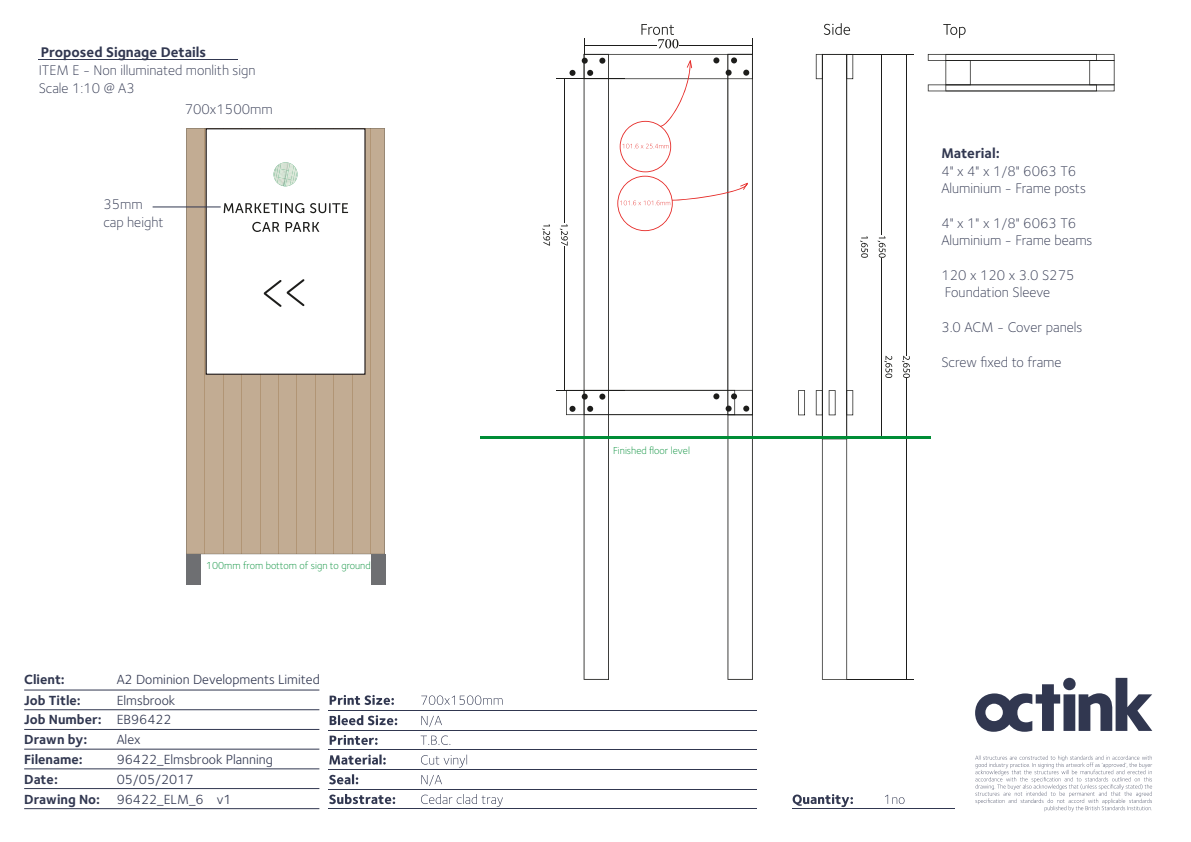
<style>
.page{position:relative;width:1191px;height:842px;background:#fff}
.page>*{position:absolute;margin:0;border:0;box-sizing:border-box;transform-origin:0 0}
.t1{font:300 14.5px/17.3px "Foundry Sterling";color:#313750}
.t2{font:700 14.5px "Foundry Sterling";color:#313750}
.t3{font:13.7px/20.1px "Foundry Sterling";color:#313750}
.t4{font:700 13.7px/19.7px "Foundry Sterling";color:#313750}
.t5{font:300 10.5px "Foundry Sterling";color:#008d36}
.s1{font-weight:400}
.s2{font-weight:700}
</style>
<div class="page">
<hr style="left:329px;top:710px;width:428px;height:1px;background:#313750">
<hr style="left:329px;top:730px;width:428px;height:1px;background:#313750">
<hr style="left:329px;top:749px;width:428px;height:1px;background:#313750">
<hr style="left:329px;top:769px;width:428px;height:1px;background:#313750">
<hr style="left:329px;top:789px;width:428px;height:1px;background:#313750">
<hr style="left:329px;top:809px;width:428px;height:1px;background:#313750">
<svg style="left:330px;top:695px;width:64px;height:10px"></svg>
<svg style="left:421px;top:695px;width:81px;height:10px"></svg>
<svg style="left:330px;top:715px;width:67px;height:10px"></svg>
<svg style="left:421px;top:716px;width:21px;height:11px"></svg>
<svg style="left:330px;top:735px;width:47px;height:10px"></svg>
<svg style="left:421px;top:735px;width:29px;height:10px"></svg>
<svg style="left:329px;top:754px;width:57px;height:11px"></svg>
<svg style="left:421px;top:755px;width:46px;height:12px"></svg>
<svg style="left:329px;top:774px;width:29px;height:10px"></svg>
<svg style="left:421px;top:775px;width:21px;height:11px"></svg>
<svg style="left:329px;top:794px;width:66px;height:10px"></svg>
<svg style="left:421px;top:794px;width:82px;height:13px"></svg>
<hr style="left:792px;top:809px;width:162px;height:1px;background:#313750">
<svg style="left:792px;top:794px;width:61px;height:13px"></svg>
<svg style="left:885px;top:795px;width:19px;height:9px"></svg>
<svg style="left:975px;top:678px;width:177px;height:54px"></svg>
<svg style="left:975px;top:755px;width:177px;height:56px"></svg>
<svg style="left:186px;top:129px;width:199px;height:425px;fill:#c2ac93"></svg>
<svg style="left:823px;top:23px;width:27px;height:12px"></svg>
<svg style="left:943px;top:24px;width:22px;height:14px"></svg>
<hr style="left:498px;top:436px;width:432px;height:3px;background:#008d36">
<svg style="left:902px;top:356px;width:8px;height:22px"></svg>
<hr style="left:906px;top:378px;width:1px;height:301px;background:#1d1d1b">
<hr style="left:906px;top:54px;width:1px;height:301px;background:#1d1d1b">
<hr style="left:846px;top:54px;width:67px;height:1px;background:#1d1d1b">
<hr style="left:846px;top:679px;width:67px;height:1px;background:#1d1d1b">
<svg style="left:877px;top:236px;width:8px;height:22px"></svg>
<hr style="left:881px;top:258px;width:1px;height:181px;background:#1d1d1b">
<hr style="left:881px;top:54px;width:1px;height:181px;background:#1d1d1b">
<hr style="left:846px;top:439px;width:43px;height:1px;background:#1d1d1b">
<hr style="left:557px;top:390px;width:68px;height:1px;background:#1d1d1b">
<hr style="left:557px;top:79px;width:68px;height:1px;background:#1d1d1b">
<div style="left:186px;top:554px;width:15px;height:30px;background:#6e6f72"></div>
<div style="left:371px;top:554px;width:14px;height:30px;background:#6e6f72"></div>
<div style="left:206px;top:129px;width:159px;height:245px;background:#fff"></div>
<svg style="left:218px;top:162px;width:131px;height:70px"></svg>
<svg style="left:263px;top:279px;width:42px;height:28px"></svg>
<svg style="left:365px;top:340px;width:3px;height:4px"></svg>
<svg style="left:560px;top:24px;width:193px;height:656px"></svg>
<svg style="left:798px;top:390px;width:7px;height:25px"></svg>
<svg style="left:816px;top:54px;width:37px;height:626px"></svg>
<svg style="left:927px;top:54px;width:187px;height:37px"></svg>
<hr style="left:480px;top:436px;width:433px;height:3px;background:#008d36">
<svg style="left:884px;top:356px;width:8px;height:22px"></svg>
<svg style="left:860px;top:236px;width:8px;height:22px"></svg>
<svg style="left:542px;top:224px;width:8px;height:22px"></svg>
<hr style="left:24px;top:690px;width:295px;height:1px;background:#313750">
<hr style="left:24px;top:709px;width:295px;height:1px;background:#313750">
<hr style="left:24px;top:729px;width:295px;height:1px;background:#313750">
<hr style="left:24px;top:749px;width:295px;height:1px;background:#313750">
<hr style="left:24px;top:769px;width:295px;height:1px;background:#313750">
<hr style="left:24px;top:788px;width:295px;height:1px;background:#313750">
<hr style="left:24px;top:808px;width:295px;height:1px;background:#313750">
<hr style="left:153px;top:206px;width:68px;height:1px;background:#313750">
<hr style="left:39px;top:59px;width:199px;height:1px;background:#313750">
<p class="t2" style="left:41px;top:43px;width:167px">Proposed Signage Details</p>
<p class="t1" style="left:39px;top:62px;width:218px">ITEM E - Non illuminated monlith sign<br>Scale 1:10 @ A3</p>
<p class="t1" style="left:185px;top:100px;width:89px">700x1500mm</p>
<p class="t1" style="left:103px;top:196px;width:62px">35mm cap height</p>
<p class="t5" style="left:206px;top:559px;width:166px">100mm from bottom of sign to ground</p>
<p class="t4" style="left:24px;top:671px;width:42px">Client:</p>
<p class="t3" style="left:117px;top:670px;width:205px">A2 Dominion Developments Limited</p>
<p class="t4" style="left:24px;top:691px;width:58px">Job Title:</p>
<p class="t4" style="left:24px;top:691px;width:153px;text-indent:92px"><span class="s1">Elmsbrook<br></span>Job Number: <span class="s1">EB96422<br></span>Drawn by:</p>
<p class="t3" style="left:117px;top:730px;width:26px">Alex</p>
<p class="t4" style="left:24px;top:750px;width:60px">Filename:</p>
<p class="t3" style="left:117px;top:749px;width:158px">96422_Elmsbrook Planning</p>
<p class="t4" style="left:24px;top:770px;width:35px">Date:</p>
<p class="t3" style="left:24px;top:769px;width:209px;text-indent:92px">05/05/2017<br><span class="s2">Drawing No:</span> 96422_ELM_6 v1</p>
<p class="t5" style="left:613px;top:444px;width:78px">Finished floor level</p>
<p class="t2" style="left:941px;top:145px;width:60px">Material:</p>
<p class="t1" style="left:941px;top:162px;width:146px">4" x 4" x 1/8" 6063 T6<br>Aluminium - Frame posts</p>
<p class="t1" style="left:941px;top:214px;width:153px">4" x 1" x 1/8" 6063 T6<br>Aluminium - Frame beams</p>
<p class="t1" style="left:941px;top:266px;width:135px">120 x 120 x 3.0 S275<br>Foundation Sleeve</p>
<p class="t1" style="left:941px;top:318px;width:142px">3.0 ACM - Cover panels</p>
<p class="t1" style="left:941px;top:353px;width:122px">Screw fixed to frame</p>
</div>
